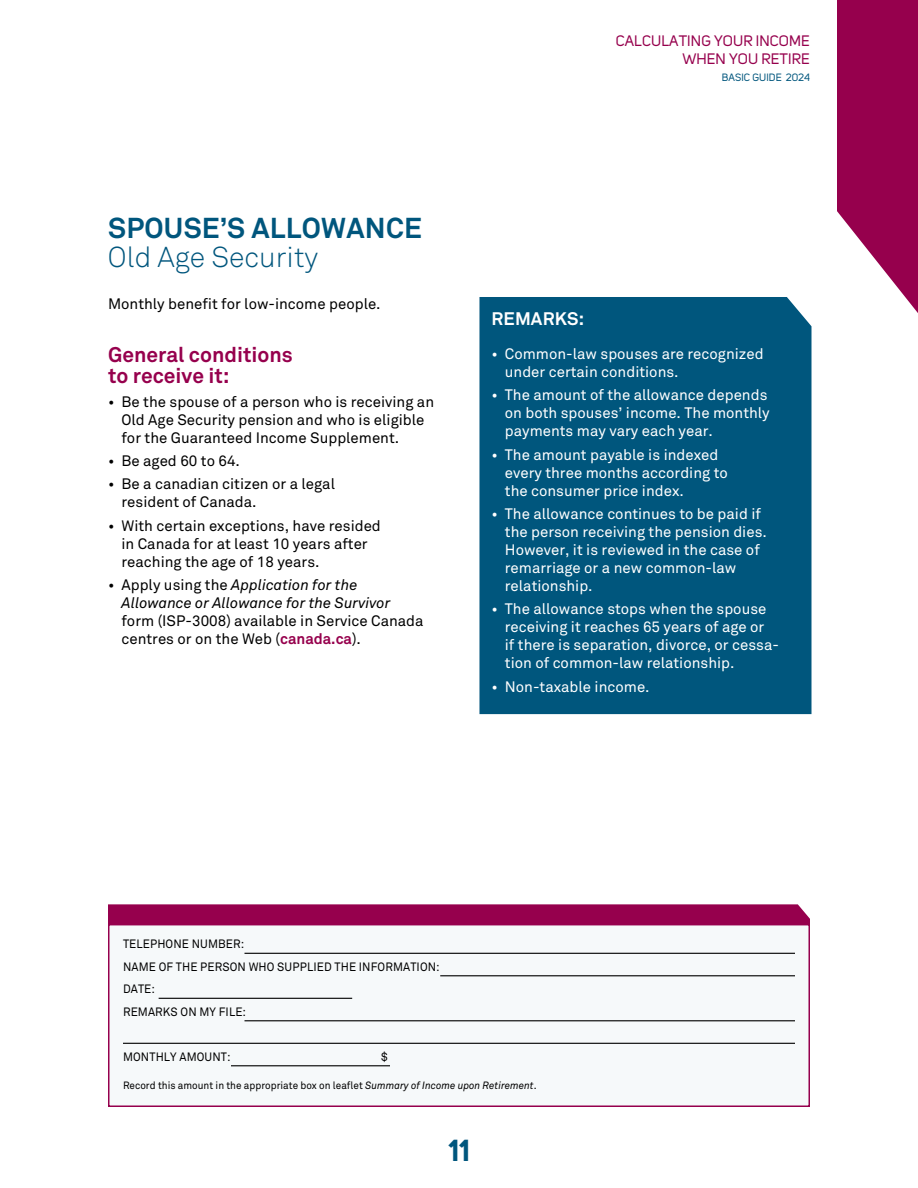
<style>
.page{position:relative;width:918px;height:1188px;background:#fff}
.page>*{position:absolute;margin:0;border:0;box-sizing:border-box;transform-origin:0 0}
.t1{font:700 30px "Uni Sans";color:#00567d}
.t2{font:700 28.5px "Akkurat Pro";letter-spacing:.01em;color:#00567d}
.t3{font:300 28.5px "Akkurat Pro";color:#00567d}
.t4{font:700 21px/21px "Akkurat Pro";color:#96004d}
.t5{font:700 18px "Akkurat Pro";letter-spacing:.01em;color:#fff}
.t6{font:15px/18px "Akkurat Pro";color:#fff}
.t7{font:15px/18px "Akkurat Pro";color:#000}
.t8{font:italic 15px/18px "Akkurat Pro";color:#000}
.t9{font:15px/17.7px "Uni Sans";letter-spacing:.01em;color:#96004d;text-align:right}
.t10{font:12px/22.5px "Akkurat Pro";letter-spacing:.01em;color:#000;scale:.95 1}
.t11{font:10.5px "Akkurat Pro";color:#000;scale:.95 1}
.t12{font:10.5px "Uni Sans";letter-spacing:.01em;color:#00567d}
.s1{font-style:normal}
.s2{font-weight:700;color:#96004d}
.s3{font-style:italic}
</style>
<div class="page">
<div style="left:108px;top:904px;width:702px;height:20px;background:#96004d"></div>
<div style="left:109px;top:925px;width:700px;height:181px;background:#f6f9fa"></div>
<hr style="left:244px;top:953px;width:551px;height:1px;background:#000">
<hr style="left:440px;top:975px;width:355px;height:1px;background:#000">
<hr style="left:159px;top:998px;width:193px;height:1px;background:#000">
<hr style="left:244px;top:1020px;width:551px;height:1px;background:#000">
<hr style="left:123px;top:1043px;width:672px;height:1px;background:#000">
<hr style="left:231px;top:1065px;width:159px;height:1px;background:#000">
<div style="left:108px;top:924px;width:702px;height:183px;border:2px solid #96004d"></div>
<div style="left:479px;top:297px;width:333px;height:417px;background:#00567d"></div>
<svg style="left:837px;top:0;width:81px;height:313px"></svg>
<h2 class="t2" style="left:108px;top:211px;width:316px">SPOUSE’S ALLOWANCE</h2>
<h2 class="t3" style="left:108px;top:240px;width:212px">Old Age Security</h2>
<p class="t7" style="left:108px;top:295px;width:274px">Monthly benefit for low-income people.</p>
<h3 class="t4" style="left:108px;top:344px;width:186px">General conditions to receive it:</h3>
<p class="t7" style="left:122px;top:392px;width:314px;text-indent:-14px">• Be the spouse of a person who is receiving an<br>Old Age Security pension and who is eligible for the Guaranteed Income Supplement.</p>
<p class="t7" style="left:108px;top:452px;width:134px">• Be aged 60 to 64.</p>
<p class="t7" style="left:122px;top:475px;width:215px;text-indent:-14px">• Be a canadian citizen or a legal resident of Canada.</p>
<p class="t7" style="left:122px;top:517px;width:261px;text-indent:-14px">• With certain exceptions, have resided in Canada for at least 10 years after reaching the age of 18 years.</p>
<p class="t8" style="left:122px;top:576px;width:271px;text-indent:-14px"><span class="s1">• Apply using the</span> Application for the<br>Allowance or Allowance for the Survivor</p>
<p class="t7" style="left:122px;top:612px;width:304px">form (ISP-3008) available in Service Canada centres or on the Web (<span class="s2">canada.ca</span>).</p>
<p class="t9" style="left:616px;top:33px;width:196px">CALCULATING YOUR INCOME<br>WHEN YOU RETIRE</p>
<p class="t12" style="left:722px;top:71px;width:90px">BASIC GUIDE 2024</p>
<p class="t5" style="left:491px;top:307px;width:94px">REMARKS:</p>
<p class="t6" style="left:505px;top:345px;width:260px;text-indent:-14px">• Common-law spouses are recognized under certain conditions.</p>
<p class="t6" style="left:505px;top:386px;width:266px;text-indent:-14px">• The amount of the allowance depends on both spouses’ income. The monthly payments may vary each year.</p>
<p class="t6" style="left:505px;top:445px;width:224px;text-indent:-14px">• The amount payable is indexed every three months according to the consumer price index.</p>
<p class="t6" style="left:505px;top:505px;width:264px;text-indent:-14px">• The allowance continues to be paid if the person receiving the pension dies.<br>However, it is reviewed in the case of remarriage or a new common-law relationship.</p>
<p class="t6" style="left:505px;top:600px;width:276px;text-indent:-14px">• The allowance stops when the spouse receiving it reaches 65 years of age or<br>if there is separation, divorce, or cessa&shy;tion of common-law relationship.</p>
<p class="t6" style="left:491px;top:678px;width:160px">• Non-taxable income.</p>
<p class="t10" style="left:123px;top:933px;width:335px">TELEPHONE NUMBER:<br>NAME OF THE PERSON WHO SUPPLIED THE INFORMATION:<br>DATE:<br>REMARKS ON MY FILE:</p>
<p class="t10" style="left:123px;top:1045px;width:115px">MONTHLY AMOUNT:</p>
<p class="t10" style="left:381px;top:1045px;width:8px">$</p>
<p class="t11" style="left:123px;top:1079px;width:437px">Record this amount in the appropriate box on leaflet <span class="s3">Summary of Income upon Retirement</span>.</p>
<h1 class="t1" style="left:448px;top:1132px;width:23px">11</h1>
</div>
